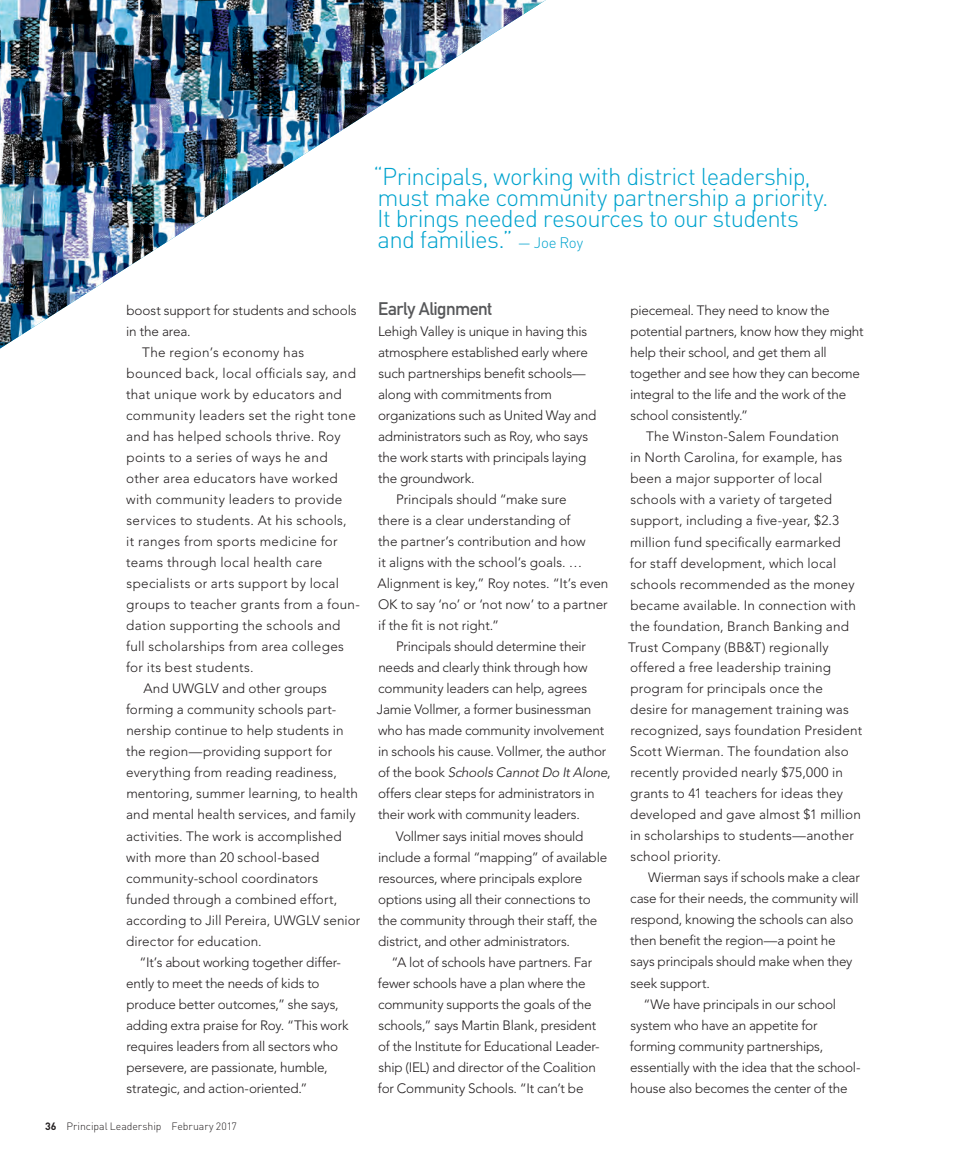
<style>
.page{position:relative;width:972px;height:1175px;background:#fff}
.page>*{position:absolute;margin:0;border:0;box-sizing:border-box;transform-origin:0 0}
.Pull_Quote{font:300 24px/21px "DIN";letter-spacing:-.03em;color:#00a3ce}
.Feature__Subhead{font:18px "DIN Mittelschrift";letter-spacing:-.03em;color:#57585a}
.Para_Indent{font:300 13.5px/21px "Avenir LT";color:#231f20}
.Para_Indent-2{font:300 13.5px/21px "Avenir LT";letter-spacing:.02em;color:#231f20}
.Para{font:300 13.5px/21px "Avenir LT";letter-spacing:-.015em;color:#231f20}
.t1{font:300 10.5px "DIN";letter-spacing:-.005em;color:#231f20}
.s1{font-size:15px}
.s2{font-weight:700}
.s3{font-style:italic}
</style>
<div class="page">
<img style="left:0;top:0;width:546px;height:348px">
<p class="Pull_Quote" style="left:373px;top:166px;width:457px">“Principals, working with district leadership, must make community partnership a priority.<br>It brings needed resources to our students and families.” <span class="s1">— Joe Roy</span></p>
<p class="Para_Indent" style="left:126px;top:300px;width:232px">boost support for students and schools in the area.</p>
<p class="Para_Indent-2" style="left:126px;top:342px;width:235px;text-indent:16px">The region’s economy has bounced back, local officials say, and that unique work by educators and community leaders set the right tone and has helped schools thrive. Roy points to a series of ways he and other area educators have worked with community leaders to provide services to students. At his schools,<br>it ranges from sports medicine for teams through local health care specialists or arts support by local groups to teacher grants from a foun&shy;dation supporting the schools and full scholarships from area colleges for its best students.</p>
<p class="Para_Indent" style="left:126px;top:678px;width:236px;text-indent:17px">And UWGLV and other groups forming a community schools part&shy;nership continue to help students in the region—providing support for everything from reading readiness, mentoring, summer learning, to health and mental health services, and family activities. The work is accomplished with more than 20 school-based community-school coordinators funded through a combined effort, according to Jill Pereira, UWGLV senior director for education.</p>
<p class="Para_Indent" style="left:126px;top:951px;width:224px;text-indent:14px">“It’s about working together differ&shy;ently to meet the needs of kids to produce better outcomes,” she says, adding extra praise for Roy. “This work requires leaders from all sectors who persevere, are passionate, humble, strategic, and action-oriented.”</p>
<p class="t1" style="left:45px;top:1119px;width:193px"><span class="s2">36</span> Principal Leadership February 2017</p>
<p class="Feature__Subhead" style="left:378px;top:298px;width:116px">Early Alignment</p>
<p class="Para" style="left:378px;top:321px;width:220px">Lehigh Valley is unique in having this atmosphere established early where such partnerships benefit schools— along with commitments from organizations such as United Way and administrators such as Roy, who says the work starts with principals laying the groundwork.</p>
<p class="Para_Indent" style="left:377px;top:489px;width:232px;text-indent:19px">Principals should “make sure<br>there is a clear understanding of<br>the partner’s contribution and how<br>it aligns with the school’s goals. … Alignment is key,” Roy notes. “It’s even OK to say ‘no’ or ‘not now’ to a partner if the fit is not right.”</p>
<p class="Para_Indent" style="left:377px;top:636px;width:235px;text-indent:19px">Principals should determine their needs and clearly think through how community leaders can help, agrees Jamie Vollmer, a former businessman who has made community involvement in schools his cause. Vollmer, the author of the book <span class="s3">Schools Cannot Do It Alone</span>, offers clear steps for administrators in their work with community leaders.</p>
<p class="Para_Indent" style="left:378px;top:825px;width:231px;text-indent:18px">Vollmer says initial moves should include a formal “mapping” of available resources, where principals explore options using all their connections to the community through their staff, the district, and other administrators.</p>
<p class="Para_Indent" style="left:378px;top:951px;width:223px;text-indent:14px">“A lot of schools have partners. Far fewer schools have a plan where the community supports the goals of the schools,” says Martin Blank, president of the Institute for Educational Leader&shy;ship (IEL) and director of the Coalition for Community Schools. “It can’t be</p>
<p class="Para_Indent" style="left:630px;top:300px;width:235px">piecemeal. They need to know the potential partners, know how they might help their school, and get them all together and see how they can become integral to the life and the work of the school consistently.”</p>
<p class="Para_Indent" style="left:628px;top:426px;width:236px;text-indent:18px">The Winston-Salem Foundation<br>in North Carolina, for example, has been a major supporter of local schools with a variety of targeted support, including a five-year, $2.3 million fund specifically earmarked<br>for staff development, which local schools recommended as the money became available. In connection with the foundation, Branch Banking and Trust Company (BB&amp;T) regionally offered a free leadership training program for principals once the<br>desire for management training was recognized, says foundation President Scott Wierman. The foundation also recently provided nearly $75,000 in grants to 41 teachers for ideas they developed and gave almost $1 million in scholarships to students—another school priority.</p>
<p class="Para_Indent" style="left:630px;top:867px;width:231px;text-indent:18px">Wierman says if schools make a clear case for their needs, the community will respond, knowing the schools can also then benefit the region—a point he says principals should make when they seek support.</p>
<p class="Para_Indent" style="left:630px;top:993px;width:232px;text-indent:14px">“We have principals in our school system who have an appetite for forming community partnerships, essentially with the idea that the school&shy;house also becomes the center of the</p>
</div>
